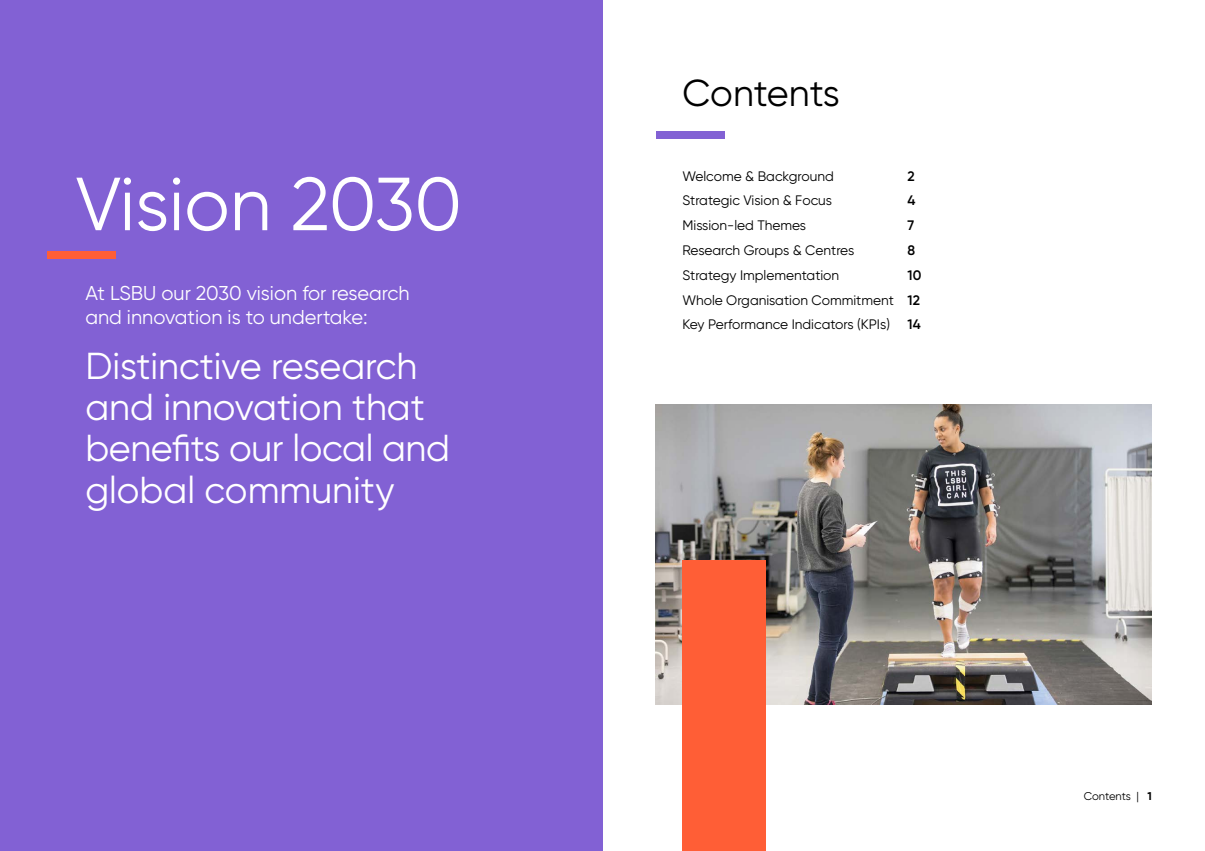
<style>
.page{position:relative;width:1205px;height:851px;background:#fff}
.page>*{position:absolute;margin:0;border:0;box-sizing:border-box;transform-origin:0 0}
.t1{font:75px "Gilroy";letter-spacing:-.005em;color:#fff}
.t2{font:37.5px/41.2px "Gilroy";color:#fff}
.t3{font:37.5px "Gilroy";color:#000}
.t4{font:20px/24px "Gilroy";color:#fff}
.t5{font:13.75px/24.8px "Gilroy";color:#000;text-align:justify}
.t6{font:600 13.75px "Gilroy";color:#000}
.t7{font:11.25px "Gilroy";color:#000}
.s1{font-weight:600}
.s2{font-weight:700}
</style>
<div class="page">
<div style="left:0;top:0;width:602px;height:850px;background:#8261d4"></div>
<div style="left:47px;top:251px;width:69px;height:8px;background:#ff5e36"></div>
<img style="left:656px;top:404px;width:496px;height:300px">
<div style="left:682px;top:560px;width:84px;height:290px;background:#ff5e36"></div>
<div style="left:656px;top:131px;width:69px;height:7px;background:#8261d4"></div>
<h1 class="t1" style="left:76px;top:158px;width:388px">Vision 2030</h1>
<h3 class="t4" style="left:85px;top:281px;width:326px">At LSBU our 2030 vision for research and innovation is to undertake:</h3>
<h2 class="t2" style="left:85px;top:344px;width:366px">Distinctive research and innovation that benefits our local and global community</h2>
<h2 class="t3" style="left:682px;top:70px;width:159px">Contents</h2>
<p class="t5" style="left:682px;top:163px;width:153px">Welcome &amp; Background</p>
<p class="t6" style="left:907px;top:167px;width:9px">2</p>
<p class="t5" style="left:682px;top:188px;width:151px">Strategic Vision &amp; Focus</p>
<p class="t6" style="left:907px;top:192px;width:9px">4</p>
<p class="t5" style="left:682px;top:213px;width:125px">Mission-led Themes</p>
<p class="t6" style="left:907px;top:217px;width:8px">7</p>
<p class="t5" style="left:682px;top:237px;width:173px">Research Groups &amp; Centres</p>
<p class="t6" style="left:907px;top:241px;width:9px">8</p>
<p class="t5" style="left:682px;top:262px;width:158px">Strategy Implementation</p>
<p class="t5" style="left:682px;top:262px;width:240px;text-indent:225px"><span class="s1">10<br></span>Whole Organisation Commitment <span class="s1">12<br></span>Key Performance Indicators (KPIs)</p>
<p class="t6" style="left:907px;top:316px;width:15px">14</p>
<p class="t7" style="left:1083px;top:788px;width:70px">Contents | <span class="s2">1</span></p>
</div>
